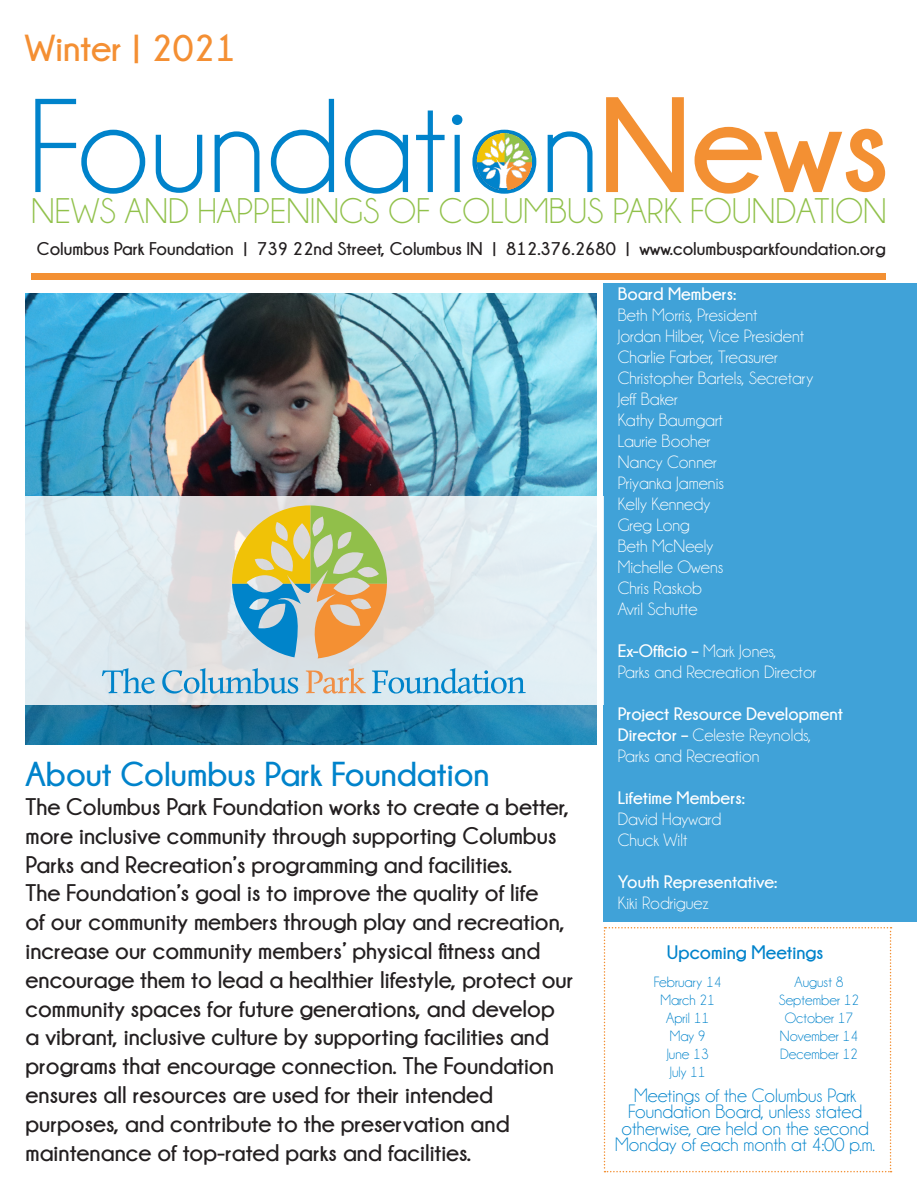
<style>
.page{position:relative;width:918px;height:1188px;background:#fff}
.page>*{position:absolute;margin:0;border:0;box-sizing:border-box;transform-origin:0 0}
.t1{font:135px "Champagne&Limousines";color:#0083cb}
.t2{font:700 37.5px "Champagne&Limousines";color:#f48f33}
.t3{font:36px "Champagne&Limousines";color:#91c14b}
.t4{font:700 34.5px "Champagne&Limousines";color:#0083cb}
.t5{font:700 24px/28.8px "Champagne&Limousines";color:#231f20}
.t6{font:19.5px/16.5px "Champagne&Limousines";color:#0083cb;text-align:center}
.t7{font:700 19.5px "Champagne&Limousines";color:#0083cb}
.t8{font:700 18.3px "Champagne&Limousines";color:#231f20}
.t9{font:18px/21px "Champagne&Limousines";color:#fff}
.t10{font:700 18px/21px "Champagne&Limousines";color:#fff}
.t11{font:15px/18px "Champagne&Limousines";color:#0083cb;text-align:center}
.s1{font-weight:700;color:#f39033}
.s2{font-weight:700}
.s3{font-weight:400}
</style>
<div class="page">
<div style="left:604px;top:284px;width:313px;height:638px;background:#40a2d8"></div>
<img style="left:476px;top:133px;width:56px;height:57px">
<img style="left:26px;top:293px;width:571px;height:451px">
<svg style="left:604px;top:927px;width:288px;height:245px"></svg>
<div style="left:31px;top:273px;width:855px;height:6px;background:#f39033"></div>
<svg style="left:25px;top:497px;width:579px;height:208px;background:#e0e9ed"></svg>
<svg style="left:102px;top:668px;width:53px;height:26px"></svg>
<svg style="left:162px;top:668px;width:136px;height:26px;background:#a7cadd"></svg>
<svg style="left:306px;top:668px;width:60px;height:26px;background:#dfccbc"></svg>
<svg style="left:372px;top:668px;width:154px;height:26px;background:#a4d0e7"></svg>
<svg style="left:232px;top:505px;width:155px;height:153px;background:#bdbf91"></svg>
<p class="t2" style="left:25px;top:27px;width:213px">Winter | 2021</p>
<p class="t1" style="left:28px;top:79px;width:864px">Foundation<span class="s1">News</span></p>
<p class="t3" style="left:31px;top:193px;width:857px">NEWS AND HAPPENINGS OF COLUMBUS PARK FOUNDATION</p>
<p class="t8" style="left:37px;top:238px;width:850px">Columbus Park Foundation | 739 22nd Street, Columbus IN | 812.376.2680 | www.columbusparkfoundation.org</p>
<p class="t4" style="left:26px;top:755px;width:466px">About Columbus Park Foundation</p>
<p class="t5" style="left:26px;top:792px;width:550px">The Columbus Park Foundation works to create a better, more inclusive community through supporting Columbus Parks and Recreation’s programming and facilities.<br>The Foundation’s goal is to improve the quality of life<br>of our community members through play and recreation, increase our community members’ physical fitness and encourage them to lead a healthier lifestyle, protect our community spaces for future generations, and develop a vibrant, inclusive culture by supporting facilities and programs that encourage connection. The Foundation ensures all resources are used for their intended purposes, and contribute to the preservation and maintenance of top-rated parks and facilities.</p>
<p class="t10" style="left:618px;top:283px;width:120px">Board Members:</p>
<p class="t9" style="left:618px;top:305px;width:141px">Beth Morris, President</p>
<p class="t9" style="left:618px;top:326px;width:188px">Jordan Hilber, Vice President</p>
<p class="t9" style="left:618px;top:347px;width:161px">Charlie Farber, Treasurer</p>
<p class="t9" style="left:618px;top:368px;width:197px">Christopher Bartels, Secretary</p>
<p class="t9" style="left:618px;top:389px;width:61px">Jeff Baker</p>
<p class="t9" style="left:618px;top:410px;width:107px">Kathy Baumgart</p>
<p class="t9" style="left:618px;top:431px;width:94px">Laurie Booher</p>
<p class="t9" style="left:618px;top:452px;width:101px">Nancy Conner</p>
<p class="t9" style="left:618px;top:473px;width:108px">Priyanka Jamenis<br>Kelly Kennedy</p>
<p class="t9" style="left:618px;top:515px;width:74px">Greg Long</p>
<p class="t9" style="left:618px;top:536px;width:97px">Beth McNeely</p>
<p class="t9" style="left:618px;top:557px;width:107px">Michelle Owens</p>
<p class="t9" style="left:618px;top:578px;width:86px">Chris Raskob</p>
<p class="t9" style="left:618px;top:599px;width:81px">Avril Schutte</p>
<p class="t9" style="left:618px;top:641px;width:200px"><span class="s2">Ex-Officio –</span> Mark Jones,<br>Parks and Recreation Director</p>
<p class="t10" style="left:618px;top:703px;width:227px">Project Resource Development<br>Director – <span class="s3">Celeste Reynolds,<br>Parks and Recreation</span></p>
<p class="t10" style="left:618px;top:787px;width:129px">Lifetime Members:</p>
<p class="t9" style="left:618px;top:809px;width:105px">David Hayward</p>
<p class="t9" style="left:618px;top:830px;width:71px">Chuck Wilt</p>
<p class="t10" style="left:618px;top:871px;width:161px">Youth Representative:</p>
<p class="t9" style="left:618px;top:893px;width:93px">Kiki Rodriguez</p>
<p class="t7" style="left:667px;top:942px;width:158px">Upcoming Meetings</p>
<p class="t11" style="left:654px;top:973px;width:69px">February 14</p>
<p class="t11" style="left:660px;top:991px;width:56px">March 21</p>
<p class="t11" style="left:666px;top:1009px;width:45px;text-align:left">April 11<br>May 9<br>June 13</p>
<p class="t11" style="left:670px;top:1063px;width:37px">July 11</p>
<p class="t11" style="left:795px;top:973px;width:50px">August 8</p>
<p class="t11" style="left:779px;top:991px;width:82px">September 12</p>
<p class="t11" style="left:780px;top:1009px;width:80px">October 17<br>November 14</p>
<p class="t11" style="left:780px;top:1045px;width:79px">December 12</p>
<p class="t6" style="left:615px;top:1087px;width:261px">Meetings of the Columbus Park<br>Foundation Board, unless stated otherwise, are held on the second<br>Monday of each month at 4:00 p.m.</p>
</div>
